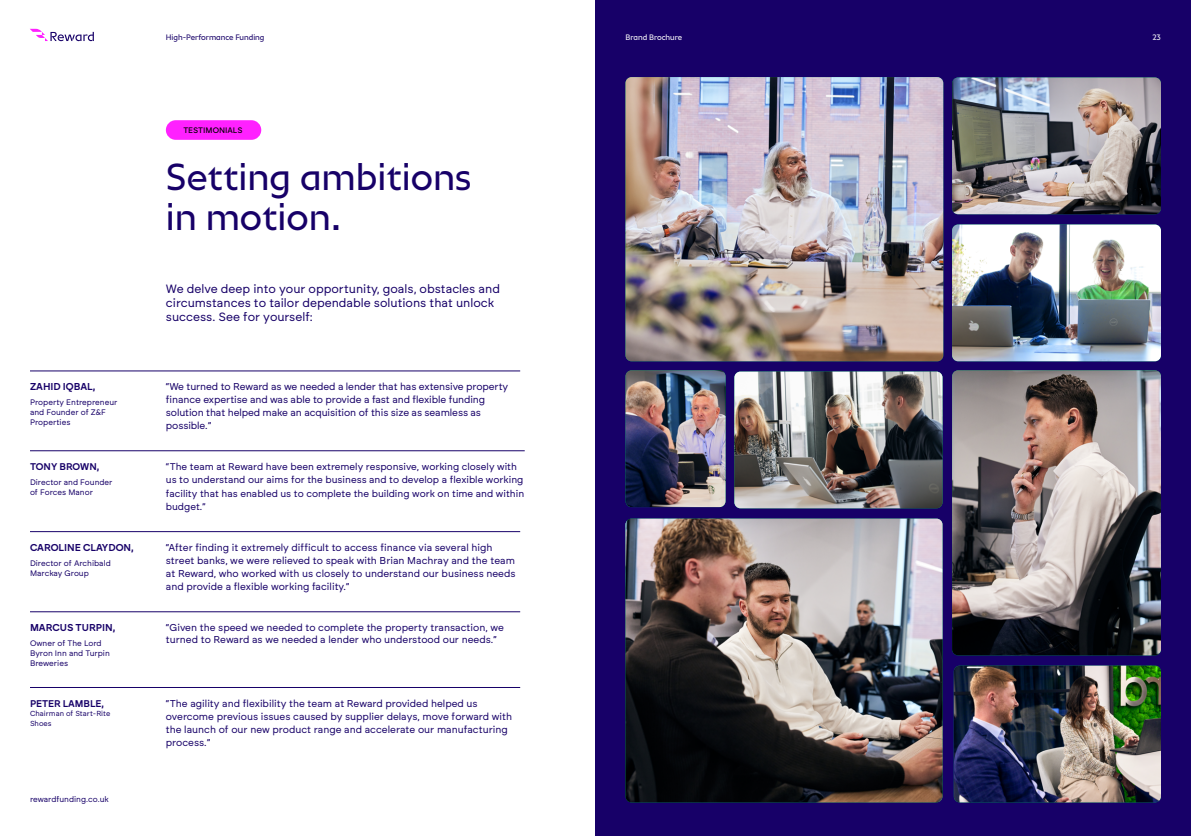
<style>
.page{position:relative;width:1191px;height:836px;background:#fff}
.page>*{position:absolute;margin:0;border:0;box-sizing:border-box;transform-origin:0 0}
.t1{font:38px/40px "F37 Incise";color:#170068}
.t2{font:12px/14px "Brockmann";color:#170068}
.t3{font:10px/13px "Brockmann";color:#170068}
.t4{font:600 10px "Brockmann";color:#170068}
.t5{font:9.8px/13.4px "Brockmann";color:#170068}
.t6{font:600 9.8px "Brockmann";color:#170068}
.t7{font:8px/10px "Brockmann";color:#170068}
.t8{font:8px "F37 Incise";color:#170068}
.t9{font:8px "F37 Incise";letter-spacing:-.005em;color:#fff}
.t10{font:500 8px "Brockmann";color:#000}
.t11{font:7.3px/9.8px "Brockmann";color:#170068}
</style>
<div class="page">
<div style="left:595px;top:0;width:596px;height:836px;background:#170068"></div>
<hr style="left:30px;top:371px;width:490px;height:1px;background:#170068">
<hr style="left:30px;top:450px;width:495px;height:1px;background:#170068">
<hr style="left:30px;top:531px;width:490px;height:1px;background:#170068">
<hr style="left:30px;top:611px;width:490px;height:1px;background:#170068">
<hr style="left:30px;top:687px;width:490px;height:1px;background:#170068">
<img style="left:625px;top:519px;width:317px;height:283px">
<img style="left:734px;top:372px;width:208px;height:136px">
<img style="left:625px;top:370px;width:100px;height:137px">
<img style="left:952px;top:78px;width:209px;height:136px">
<img style="left:953px;top:666px;width:208px;height:136px">
<img style="left:625px;top:77px;width:318px;height:284px">
<img style="left:952px;top:370px;width:209px;height:285px">
<img style="left:952px;top:225px;width:209px;height:136px">
<svg style="left:30px;top:29px;width:64px;height:12px"></svg>
<div style="left:166px;top:120px;width:95px;height:20px;background:#ff21ff;border-radius:10px"></div>
<p class="t8" style="left:166px;top:31px;width:100px">High-Performance Funding</p>
<p class="t9" style="left:625px;top:31px;width:58px">Brand Brochure</p>
<p class="t9" style="left:1152px;top:31px;width:10px">23</p>
<p class="t4" style="left:30px;top:380px;width:67px">ZAHID IQBAL,</p>
<p class="t7" style="left:30px;top:397px;width:89px">Property Entrepreneur and Founder of Z&amp;F<br>Properties</p>
<p class="t6" style="left:30px;top:460px;width:71px">TONY BROWN,</p>
<p class="t7" style="left:30px;top:477px;width:84px">Director and Founder of Forces Manor</p>
<p class="t4" style="left:30px;top:541px;width:105px">CAROLINE CLAYDON,</p>
<p class="t7" style="left:30px;top:558px;width:82px">Director of Archibald<br>Marckay Group</p>
<p class="t4" style="left:30px;top:621px;width:87px">MARCUS TURPIN,</p>
<p class="t7" style="left:30px;top:638px;width:81px">Owner of The Lord<br>Byron Inn and Turpin<br>Breweries</p>
<p class="t6" style="left:30px;top:697px;width:75px">PETER LAMBLE,</p>
<p class="t11" style="left:30px;top:709px;width:82px">Chairman of Start-Rite<br>Shoes</p>
<p class="t7" style="left:30px;top:794px;width:80px">rewardfunding.co.uk</p>
<p class="t10" style="left:183px;top:125px;width:61px">TESTIMONIALS</p>
<h1 class="t1" style="left:166px;top:155px;width:307px">Setting ambitions in motion.</h1>
<p class="t2" style="left:166px;top:282px;width:335px">We delve deep into your opportunity, goals, obstacles and circumstances to tailor dependable solutions that unlock success. See for yourself:</p>
<p class="t3" style="left:166px;top:380px;width:344px">“We turned to Reward as we needed a lender that has extensive property finance expertise and was able to provide a fast and flexible funding solution that helped make an acquisition of this size as seamless as possible.”</p>
<p class="t5" style="left:166px;top:460px;width:360px">“The team at Reward have been extremely responsive, working closely with us to understand our aims for the business and to develop a flexible working facility that has enabled us to complete the building work on time and within budget.”</p>
<p class="t3" style="left:166px;top:541px;width:351px">“After finding it extremely difficult to access finance via several high street banks, we were relieved to speak with Brian Machray and the team at Reward, who worked with us closely to understand our business needs and provide a flexible working facility.”</p>
<p class="t3" style="left:166px;top:621px;width:339px;line-height:12px">“Given the speed we needed to complete the property transaction, we turned to Reward as we needed a lender who understood our needs.”</p>
<p class="t3" style="left:166px;top:697px;width:348px">“The agility and flexibility the team at Reward provided helped us overcome previous issues caused by supplier delays, move forward with the launch of our new product range and accelerate our manufacturing process.”</p>
</div>
